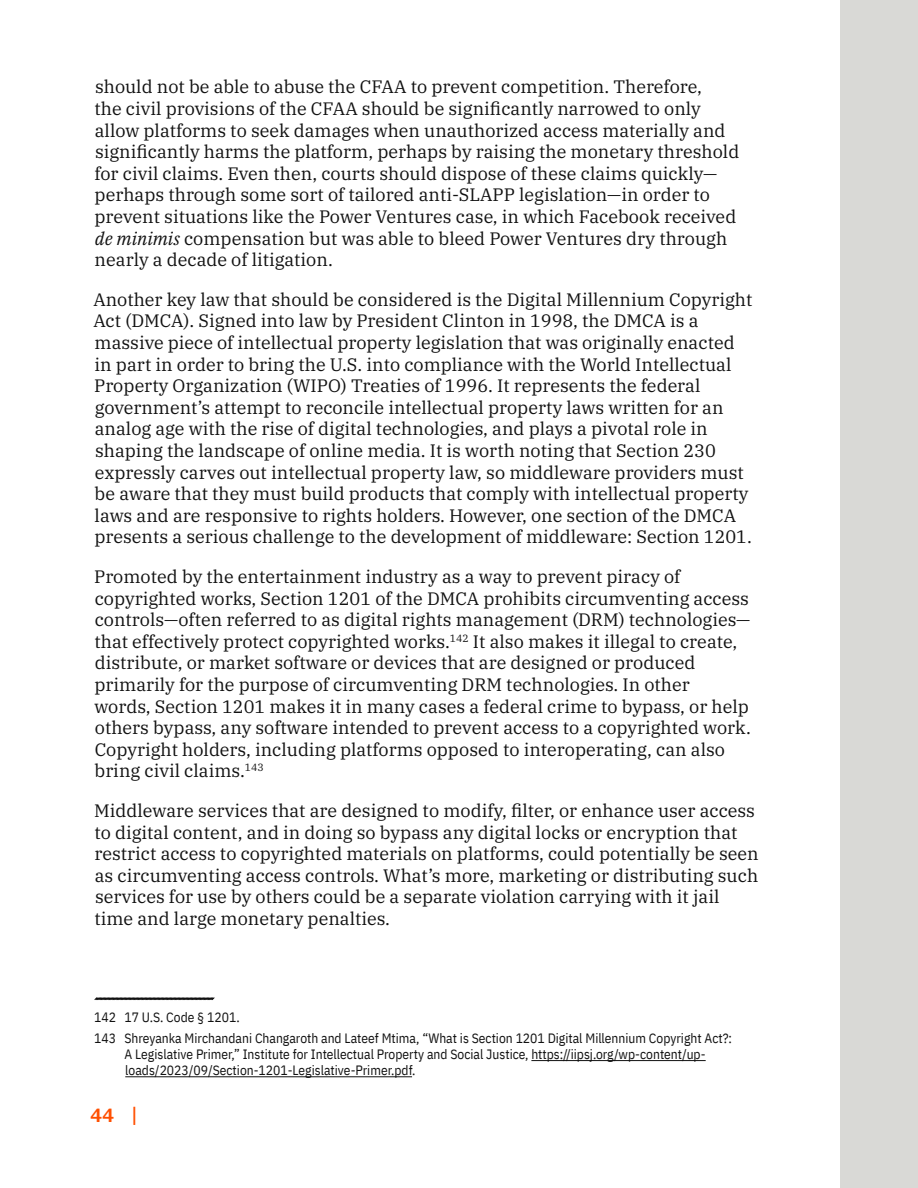
<style>
.page{position:relative;width:918px;height:1188px;background:#fff}
.page>*{position:absolute;margin:0;border:0;box-sizing:border-box;transform-origin:0 0}
.Body_-_No_Hyphen{font:18px/21.6px "IBM Plex Serif";color:#111}
.t1{font:600 18px "Libre Franklin";color:#ff4f00}
.Footnote{font:13.5px/16.2px "IBM Plex Sans Cond";color:#111}
.s1{font-style:italic}
</style>
<div class="page">
<div style="left:840px;top:0;width:78px;height:1188px;background:#d9d9d6"></div>
<svg style="left:94px;top:997px;width:121px;height:3px"></svg>
<hr style="left:531px;top:1060px;width:175px;height:1px;background:#111">
<hr style="left:125px;top:1076px;width:287px;height:1px;background:#111">
<p class="Body_-_No_Hyphen" style="left:94px;top:75px;width:646px">should not be able to abuse the CFAA to prevent competition. Therefore,<br>the civil provisions of the CFAA should be significantly narrowed to only allow platforms to seek damages when unauthorized access materially and significantly harms the platform, perhaps by raising the monetary threshold for civil claims. Even then, courts should dispose of these claims quickly— perhaps through some sort of tailored anti-SLAPP legislation—in order to prevent situations like the Power Ventures case, in which Facebook received <span class="s1">de minimis</span> compensation but was able to bleed Power Ventures dry through nearly a decade of litigation.</p>
<p class="Body_-_No_Hyphen" style="left:93px;top:287px;width:661px">Another key law that should be considered is the Digital Millennium Copyright Act (DMCA). Signed into law by President Clinton in 1998, the DMCA is a massive piece of intellectual property legislation that was originally enacted in part in order to bring the U.S. into compliance with the World Intellectual Property Organization (WIPO) Treaties of 1996. It represents the federal government’s attempt to reconcile intellectual property laws written for an analog age with the rise of digital technologies, and plays a pivotal role in shaping the landscape of online media. It is worth noting that Section 230 expressly carves out intellectual property law, so middleware providers must be aware that they must build products that comply with intellectual property laws and are responsive to rights holders. However, one section of the DMCA presents a serious challenge to the development of middleware: Section 1201.</p>
<p class="Body_-_No_Hyphen" style="left:94px;top:564px;width:658px">Promoted by the entertainment industry as a way to prevent piracy of copyrighted works, Section 1201 of the DMCA prohibits circumventing access controls—often referred to as digital rights management (DRM) technologies— that effectively protect copyrighted works.<sup>142</sup> It also makes it illegal to create, distribute, or market software or devices that are designed or produced primarily for the purpose of circumventing DRM technologies. In other<br>words, Section 1201 makes it in many cases a federal crime to bypass, or help others bypass, any software intended to prevent access to a copyrighted work.<br>Copyright holders, including platforms opposed to interoperating, can also bring civil claims.<sup>143</sup></p>
<p class="Body_-_No_Hyphen" style="left:94px;top:798px;width:666px">Middleware services that are designed to modify, filter, or enhance user access to digital content, and in doing so bypass any digital locks or encryption that restrict access to copyrighted materials on platforms, could potentially be seen as circumventing access controls. What’s more, marketing or distributing such services for use by others could be a separate violation carrying with it jail time and large monetary penalties.</p>
<p class="Footnote" style="left:94px;top:1008px;width:147px">142 17 U.S. Code § 1201.</p>
<p class="Footnote" style="left:125px;top:1029px;width:609px;text-indent:-30px">143 Shreyanka Mirchandani Changaroth and Lateef Mtima, “What is Section 1201 Digital Millennium Copyright Act?:<br>A Legislative Primer,” Institute for Intellectual Property and Social Justice, https://iipsj.org/wp-content/up&shy;loads/2023/09/Section-1201-Legislative-Primer.pdf.</p>
<p class="t1" style="left:90px;top:1105px;width:48px">44 |</p>
</div>
